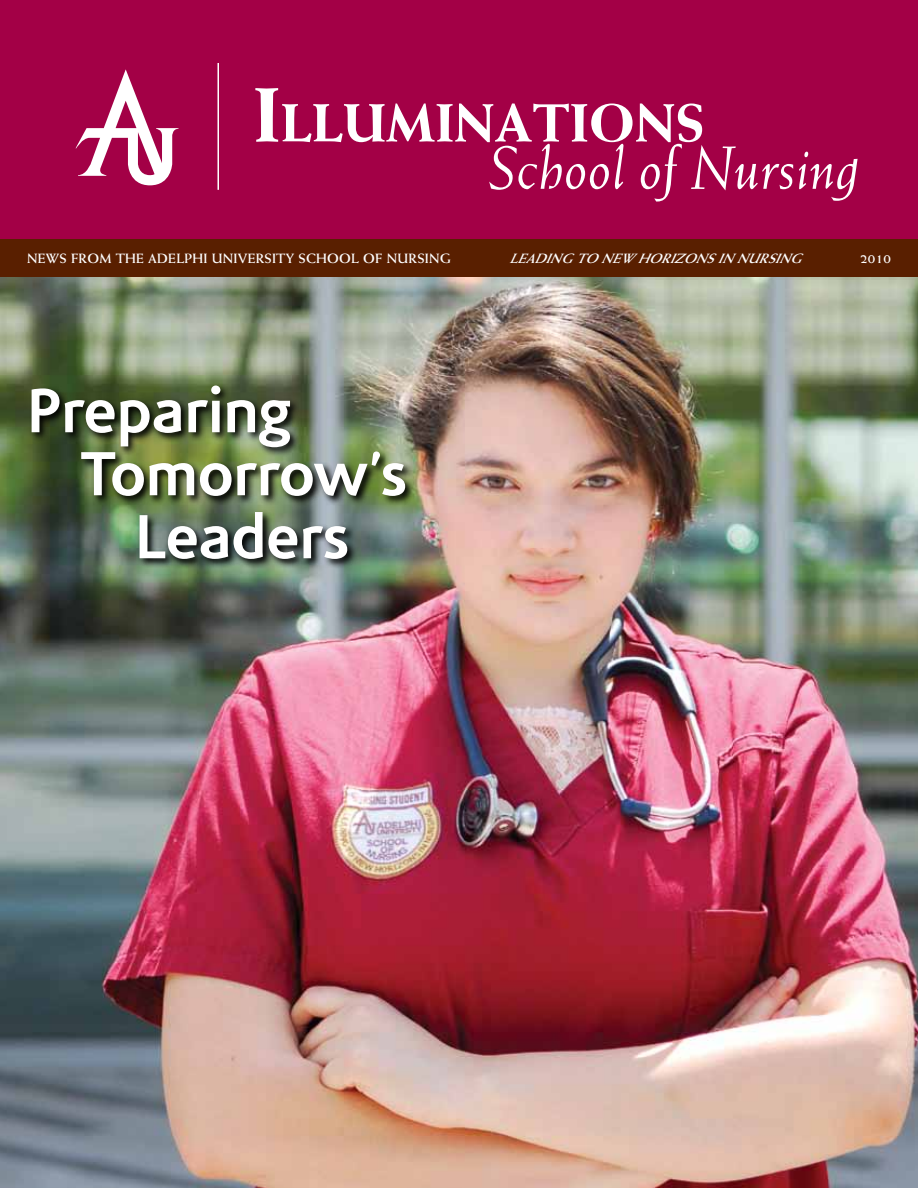
<style>
.page{position:relative;width:918px;height:1188px;background:#fff}
.page>*{position:absolute;margin:0;border:0;box-sizing:border-box;transform-origin:0 0}
.t1{font:700 63px "Corisande";letter-spacing:-.015em;color:#fff}
.t2{font:italic 61.05px "Weiss Std";color:#fff}
.t3{font:800 53.55px "Weiss Std";color:#fff}
.t4{font:700 13.5px "Weiss Std";letter-spacing:.02em;color:#fff}
.t5{font:italic 700 13.5px "Weiss Std";color:#fff}
.s1{font-size:76.5px}
</style>
<div class="page">
<div style="left:0;top:0;width:918px;height:253px;background:#a30046"></div>
<img style="left:0;top:277px;width:918px;height:911px">
<hr style="left:218px;top:63px;width:1px;height:127px;background:#fff">
<svg style="left:76px;top:69px;width:102px;height:116px"></svg>
<div style="left:0;top:239px;width:918px;height:38px;background:#591f00"></div>
<img style="left:29px;top:383px;width:387px;height:186px">
<h3 class="t3" style="left:253px;top:91px;width:453px"><span class="s1">I</span>LLUMINATIONS</h3>
<h2 class="t2" style="left:488px;top:132px;width:375px">School of Nursing</h2>
<p class="t4" style="left:27px;top:250px;width:421px">NEWS FROM THE ADELPHI UNIVERSITY SCHOOL OF NURSING</p>
<p class="t5" style="left:510px;top:250px;width:300px">LEADINGTONEW HORIZONSIN NURSING</p>
<p class="t4" style="left:860px;top:250px;width:32px">2010</p>
<h1 class="t1" style="left:27px;top:374px;width:266px">Preparing</h1>
<h1 class="t1" style="left:81px;top:437px;width:328px">Tomorrow’s</h1>
<h1 class="t1" style="left:135px;top:500px;width:216px">Leaders</h1>
</div>
